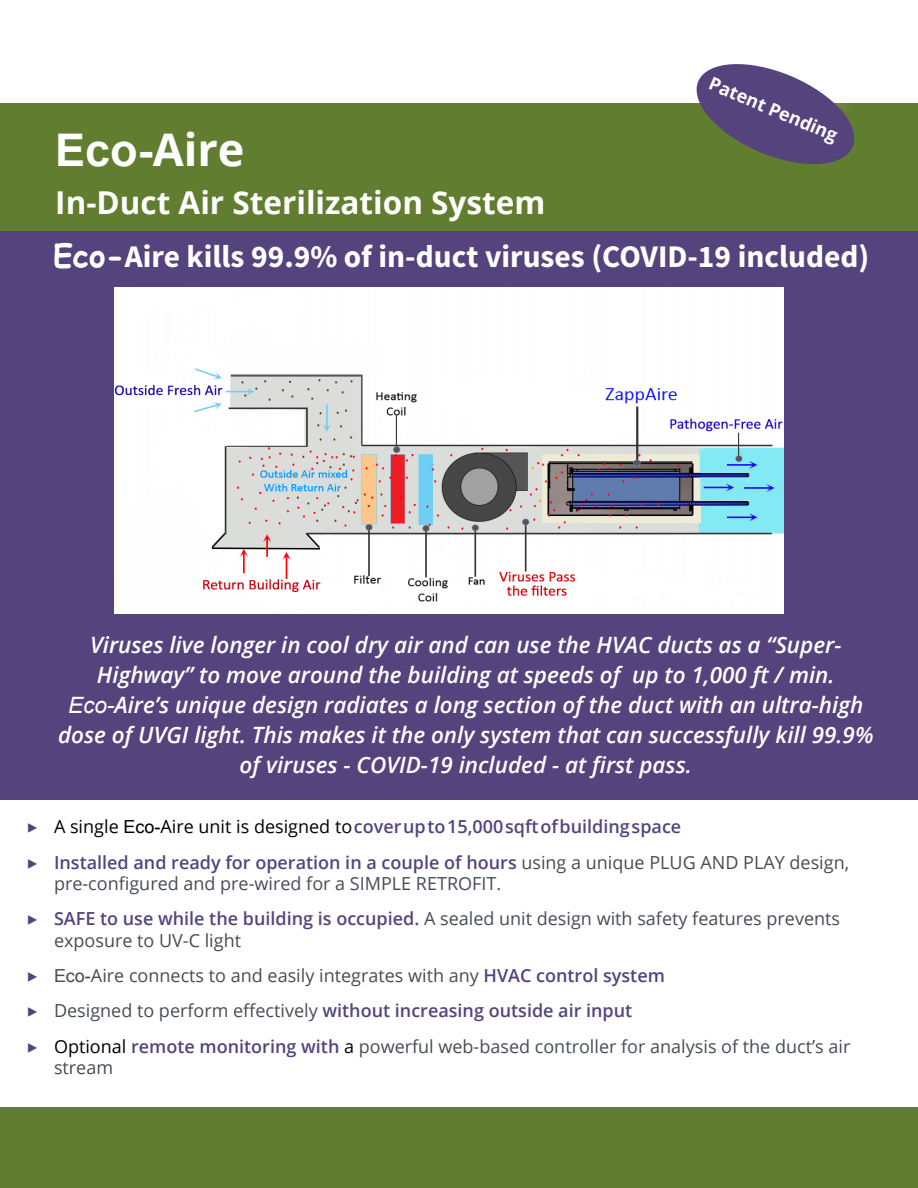
<style>
.page{position:relative;width:918px;height:1188px;background:#fff}
.page>*{position:absolute;margin:0;border:0;box-sizing:border-box;transform-origin:0 0}
.t1{font:700 45px "Arial";color:#fff}
.t2{font:700 31.5px "Source Sans Pro";color:#fff}
.Sub-title{font:700 31.5px "Open Sans";color:#fff}
.Front_page_main_mess{font:italic 600 22.5px/30px "Open Sans";color:#fff;text-align:center}
.t3{font:18px/35.2px "Open Sans";color:#474c55}
.t4{font:600 18px "Open Sans";color:#55437e}
.t5{font:700 18px "Open Sans";color:#fff}
.s1{font-family:"Open Sans"}
.s2{font-family:"Comic Sans MS"}
.s3{font-family:"Arial";font-weight:400}
.s4{font-family:"Source Sans Pro";font-weight:400}
.s5{font-weight:400;color:#000}
.s6{font-family:"Microsoft Sans Serif";font-weight:400;color:#000}
.s7{font-family:"Source Sans Pro";color:#55437e}
.s8{font-weight:600;color:#55437e}
.s9{font-family:"Microsoft Sans Serif"}
.s10{color:#000}
</style>
<div class="page">
<div style="left:0;top:231px;width:918px;height:568px;background:#55437e"></div>
<div style="left:0;top:103px;width:918px;height:128px;background:#617d2f"></div>
<svg style="left:696px;top:64px;width:159px;height:100px"></svg>
<div style="left:0;top:1107px;width:918px;height:81px;background:#617d2f"></div>
<img style="left:115px;top:288px;width:668px;height:326px">
<h1 class="t1" style="left:55px;top:125px;width:191px">Eco-<span class="s1">Aire</span></h1>
<p class="Sub-title" style="left:55px;top:180px;width:492px">In-Duct Air Sterilization System</p>
<p class="t5" style="left:715px;top:70px;width:139px;rotate:23deg">Patent Pending</p>
<h2 class="t2" style="left:53px;top:237px;width:818px"><span class="s2">Eco-</span>Aire kills 99.9% of in-duct viruses (COVID-19 included)</h2>
<p class="Front_page_main_mess" style="left:90px;top:630px;width:753px">Viruses live longer in cool dry air and can use the HVAC ducts as a “Super-<br>Highway” to move around the building at speeds of up to 1,000 ft / min.</p>
<p class="Front_page_main_mess" style="left:58px;top:690px;width:817px"><span class="s3">Eco-</span>Aire’s unique design radiates a long section of the duct with an ultra-high dose of UVGI light. This makes it the only system that can successfully kill 99.9% of viruses - COVID-19 included - at first pass.</p>
<p class="t4" style="left:27px;top:815px;width:656px"><span class="s4">▶</span> <span class="s5">A single</span> <span class="s6">Eco-</span><span class="s5">Aire unit is designed to</span> cover up to 15,000 sqft of building space</p>
<p class="t3" style="left:54px;top:851px;width:797px;line-height:21.6px;text-indent:-27px"><span class="s7">▶</span> <span class="s8">Installed and ready for operation in a couple of hours</span> using a unique PLUG AND PLAY design, pre-configured and pre-wired for a SIMPLE RETROFIT.</p>
<p class="t3" style="left:27px;top:901px;width:815px"><span class="s7">▶</span> <span class="s8">SAFE to use while the building is occupied.</span> A sealed unit design with safety features prevents</p>
<p class="t3" style="left:27px;top:922px;width:825px;text-indent:27px">exposure to UV-C light<br><span class="s7">▶</span> <span class="s9">Eco-</span>Aire connects to and easily integrates with any <span class="s8">HVAC control system<br></span><span class="s7">▶</span> Designed to perform effectively <span class="s8">without increasing outside air input<br></span><span class="s7">▶</span> <span class="s10">Optional</span> <span class="s8">remote monitoring with</span> <span class="s10">a</span> powerful web-based controller for analysis of the duct’s air</p>
<p class="t3" style="left:54px;top:1049px;width:61px">stream</p>
</div>
